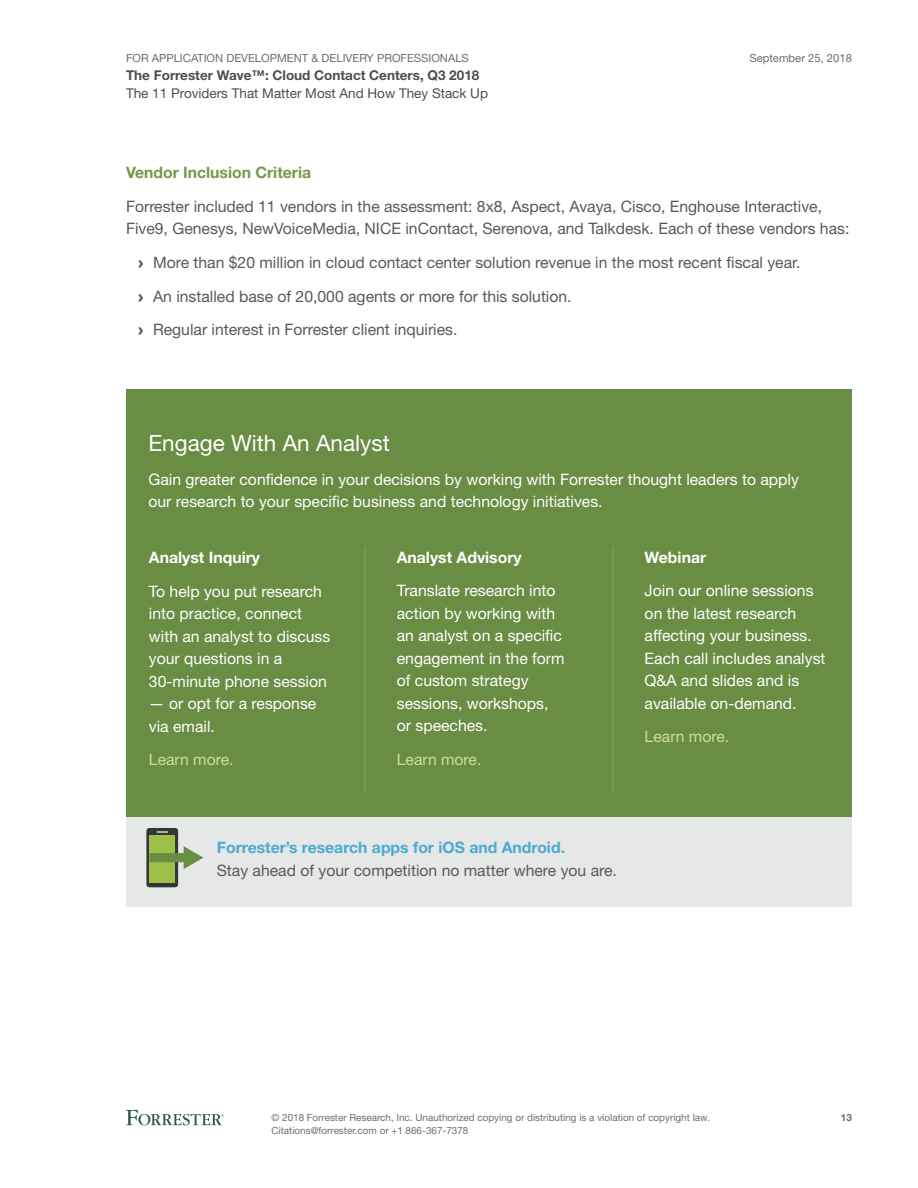
<style>
.page{position:relative;width:918px;height:1188px;background:#fff}
.page>*{position:absolute;margin:0;border:0;box-sizing:border-box;transform-origin:0 0}
.t1{font:22.5px "Helvetica Neue LT Std";color:#fff}
.t2{font:15.75px/22.5px "Helvetica Neue LT Std";color:#fff}
.t3{font:15.75px/33.8px "Helvetica Neue LT Std";color:#59595b}
.t4{font:700 15.75px "Helvetica Neue LT Std";color:#4aaad1}
.t5{font:700 15.75px "Helvetica Neue LT Std";color:#fff}
.t6{font:15.75px "Helvetica Neue LT Std";color:#cddf96}
.t7{font:700 15.75px "Helvetica Neue LT Std";color:#769849}
.t8{font:13.5px "Helvetica Neue LT Std";color:#4e4e50}
.t9{font:700 13.5px "Helvetica Neue LT Std";color:#4e4e50}
.t10{font:11.25px "Helvetica Neue LT Std";color:#6d6e70}
.t11{font:9.9px/12.8px "Helvetica Neue LT Std";color:#6d6e70}
.t12{font:700 9.9px "Helvetica Neue LT Std";color:#6d6e70}
.s1{font-family:"Arial";font-weight:900}
</style>
<div class="page">
<svg style="left:126px;top:1110px;width:98px;height:15px"></svg>
<div style="left:126px;top:389px;width:726px;height:428px;background:#698d43"></div>
<hr style="left:364px;top:547px;width:2px;height:247px;background:#73a145">
<hr style="left:612px;top:547px;width:2px;height:247px;background:#73a145">
<div style="left:126px;top:817px;width:726px;height:90px;background:#e6e7e7"></div>
<svg style="left:146px;top:828px;width:32px;height:59px"></svg>
<div style="left:149px;top:835px;width:26px;height:48px;background:#9dc049"></div>
<div style="left:149px;top:853px;width:38px;height:9px;background:#698d43"></div>
<svg style="left:184px;top:846px;width:19px;height:23px"></svg>
<p class="t10" style="left:126px;top:51px;width:344px">For Application Development &amp; Delivery Professionals</p>
<p class="t9" style="left:126px;top:67px;width:355px">The Forrester Wave™: Cloud Contact Centers, Q3 2018</p>
<p class="t8" style="left:126px;top:85px;width:364px">The 11 Providers That Matter Most And How They Stack Up</p>
<p class="t10" style="left:749px;top:51px;width:104px">September 25, 2018</p>
<p class="t7" style="left:126px;top:163px;width:187px">Vendor Inclusion Criteria</p>
<p class="t3" style="left:126px;top:195px;width:698px;line-height:22.5px">Forrester included 11 vendors in the assessment: 8x8, Aspect, Avaya, Cisco, Enghouse I nteractive,<br>Five9, Genesys, NewVoiceMedia, NICE</p>
<p class="t3" style="left:138px;top:211px;width:713px;text-indent:267px">inContact, Serenova, and Talkdesk. Each of these vendors has: <span class="s1">›</span> More than $20 million in cloud contact center solution revenue in the most recent fiscal year.<br><span class="s1">›</span> An installed base of 20,000 agents or more for this solution.<br><span class="s1">›</span> Regular interest in Forrester client inquiries.</p>
<h1 class="t1" style="left:148px;top:429px;width:243px">Engage With An Analyst</h1>
<p class="t2" style="left:148px;top:468px;width:652px">Gain greater confidence in your decisions by working with Forrester thought leaders to apply our research to your specific business and technology initiatives.</p>
<p class="t5" style="left:149px;top:548px;width:113px">Analyst Inquiry</p>
<p class="t2" style="left:149px;top:580px;width:183px">To help you put research into practice, connect with an analyst to discuss your questions in a<br>30-minute phone session</p>
<p class="t2" style="left:149px;top:692px;width:169px">— or opt for a response via email.</p>
<p class="t6" style="left:149px;top:750px;width:86px">Learn more.</p>
<p class="t5" style="left:397px;top:548px;width:126px">Analyst Advisory</p>
<p class="t2" style="left:397px;top:579px;width:169px">Translate research into action by working with an analyst on a specific engagement in the form of custom strategy sessions, workshops, or speeches.</p>
<p class="t6" style="left:397px;top:750px;width:86px">Learn more.</p>
<p class="t5" style="left:645px;top:548px;width:63px">Webinar</p>
<p class="t2" style="left:645px;top:579px;width:182px">Join our online sessions on the latest research affecting your business.<br>Each call includes analyst<br>Q&amp;A and slides and is available on-demand.</p>
<p class="t6" style="left:645px;top:727px;width:86px">Learn more.</p>
<p class="t4" style="left:217px;top:838px;width:350px">Forrester’s research apps for iOS and Android.</p>
<p class="t3" style="left:217px;top:853px;width:402px">Stay ahead of your competition no matter where you are.</p>
<p class="t11" style="left:272px;top:1111px;width:440px">© 2018 Forrester Research, I nc. Unauthorized copying or distributing is a violation of copyright law.<br>Citations@forrester.com or +1 866-367-7378</p>
<p class="t12" style="left:841px;top:1112px;width:13px">13</p>
</div>
